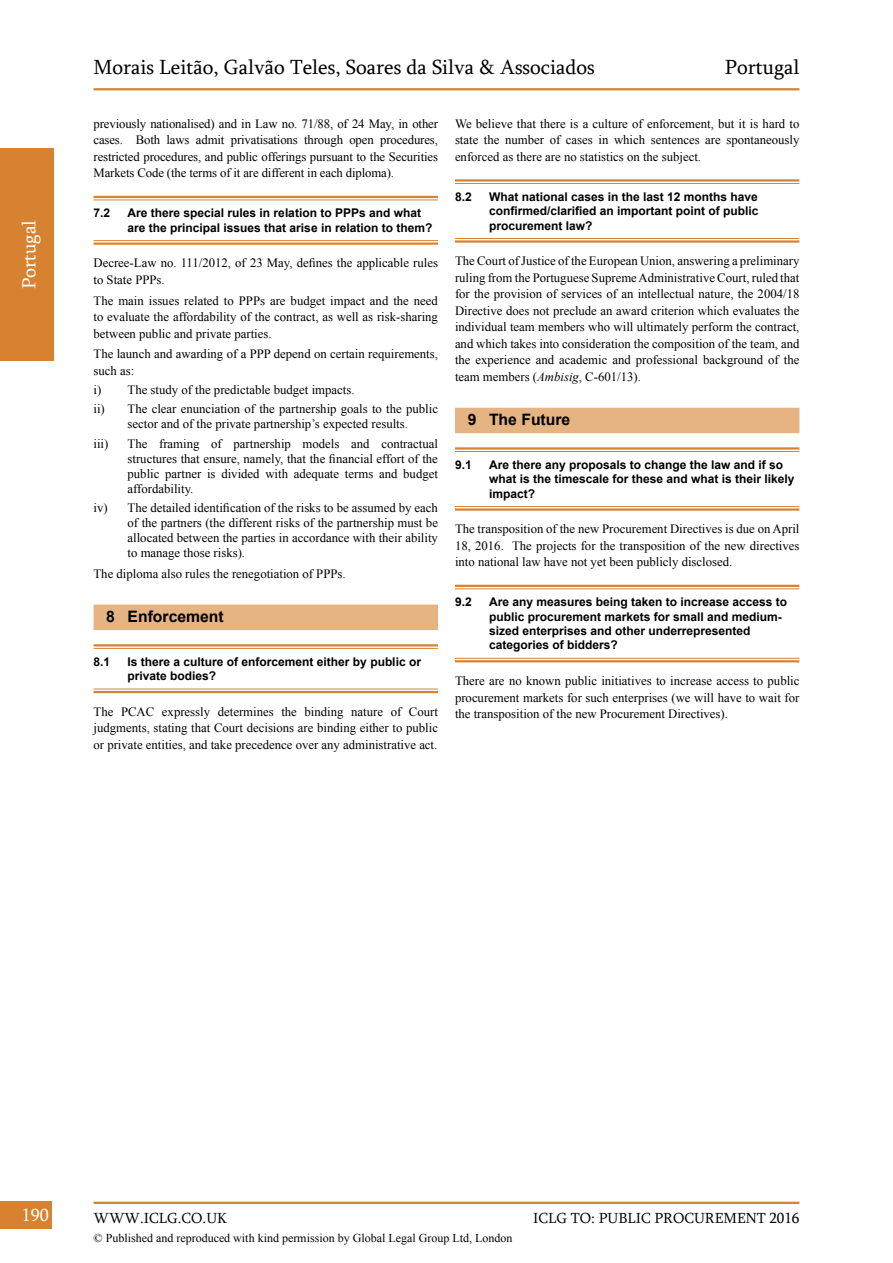
<style>
.page{position:relative;width:893px;height:1263px;background:#fff}
.page>*{position:absolute;margin:0;border:0;box-sizing:border-box;transform-origin:0 0}
.t1{font:21px "Sylfaen";color:#000}
.t2{font:19.5px "Sylfaen";color:#fff}
.t3{font:18px "Sylfaen";color:#fff}
.t4{font:700 15.75px "Arial";color:#000}
.t5{font:15px "Sylfaen";color:#000}
.t6{font:12.75px/16.5px "Times New Roman";color:#000;text-align:justify}
.t7{font:700 12px/14.4px "Arial";color:#000}
.t8{font:12px "Times New Roman";color:#000}
.s1{font-style:italic}
</style>
<div class="page">
<div style="left:0;top:1201px;width:52px;height:28px;background:#d68231"></div>
<hr style="left:94px;top:1202px;width:705px;height:2px;background:#d68231">
<div style="left:0;top:148px;width:53px;height:213px;background:#d68231"></div>
<hr style="left:455px;top:179px;width:344px;height:3px;background:#d68231">
<hr style="left:455px;top:183px;width:344px;height:1px;background:#d68231">
<hr style="left:455px;top:238px;width:344px;height:1px;background:#d68231">
<hr style="left:455px;top:240px;width:344px;height:3px;background:#d68231">
<div style="left:455px;top:408px;width:344px;height:25px;background:#e6b483"></div>
<hr style="left:455px;top:447px;width:344px;height:3px;background:#d68231">
<hr style="left:455px;top:451px;width:344px;height:1px;background:#d68231">
<hr style="left:455px;top:506px;width:344px;height:1px;background:#d68231">
<hr style="left:455px;top:508px;width:344px;height:3px;background:#d68231">
<hr style="left:455px;top:585px;width:344px;height:2px;background:#d68231">
<hr style="left:455px;top:588px;width:344px;height:1px;background:#d68231">
<hr style="left:455px;top:658px;width:344px;height:1px;background:#d68231">
<hr style="left:455px;top:660px;width:344px;height:2px;background:#d68231">
<hr style="left:94px;top:196px;width:344px;height:2px;background:#d68231">
<hr style="left:94px;top:200px;width:344px;height:1px;background:#d68231">
<hr style="left:94px;top:240px;width:344px;height:1px;background:#d68231">
<hr style="left:94px;top:242px;width:344px;height:3px;background:#d68231">
<div style="left:94px;top:605px;width:344px;height:25px;background:#e6b483"></div>
<hr style="left:94px;top:644px;width:344px;height:2px;background:#d68231">
<hr style="left:94px;top:648px;width:344px;height:1px;background:#d68231">
<hr style="left:94px;top:689px;width:344px;height:1px;background:#d68231">
<hr style="left:94px;top:691px;width:344px;height:2px;background:#d68231">
<hr style="left:94px;top:88px;width:705px;height:2px;background:#d68231">
<h2 class="t2" style="left:16px;top:289px;width:71px;rotate:-90deg">Portugal</h2>
<h1 class="t1" style="left:94px;top:53px;width:503px">Morais Leitão, Galvão Teles, Soares da Silva &amp; Associados</h1>
<h1 class="t1" style="left:725px;top:53px;width:76px">Portugal</h1>
<p class="t6" style="left:94px;top:115px;width:346px">previously nationalised) and in Law no. 71/88, of 24 May, in other cases. Both laws admit privatisations through open procedures, restricted procedures, and public offerings pursuant to the Securities Markets Code (the terms of it are different in each diploma).</p>
<p class="t7" style="left:94px;top:206px;width:18px">7.2</p>
<p class="t7" style="left:128px;top:206px;width:306px">Are there special rules in relation to PPPs and what are the principal issues that arise in relation to them?</p>
<p class="t6" style="left:94px;top:255px;width:346px">Decree-Law no. 111/2012, of 23 May, defines the applicable rules to State PPPs.</p>
<p class="t6" style="left:94px;top:292px;width:346px">The main issues related to PPPs are budget impact and the need to evaluate the affordability of the contract, as well as risk-sharing between public and private parties.</p>
<p class="t6" style="left:94px;top:346px;width:346px">The launch and awarding of a PPP depend on certain requirements, such as:</p>
<p class="t6" style="left:94px;top:380px;width:346px;line-height:19.2px">i) The study of the predictable budget impacts.<br>ii) The clear enunciation of the partnership goals to the public</p>
<p class="t6" style="left:128px;top:416px;width:282px">sector and of the private partnership’s expected results.</p>
<p class="t6" style="left:94px;top:435px;width:16px">iii)</p>
<p class="t6" style="left:128px;top:436px;width:312px;line-height:15px">The framing of partnership models and contractual structures that ensure, namely, that the financial effort of the public partner is divided with adequate terms and budget affordability.</p>
<p class="t6" style="left:128px;top:500px;width:312px;line-height:15px;text-indent:-34px">iv) The detailed identification of the risks to be assumed by each of the partners (the different risks of the partnership must be allocated between the parties in accordance with their ability to manage those risks).</p>
<p class="t6" style="left:94px;top:565px;width:254px">The diploma also rules the renegotiation of PPPs.</p>
<p class="t4" style="left:106px;top:605px;width:119px">8 Enforcement</p>
<p class="t7" style="left:94px;top:655px;width:18px">8.1</p>
<p class="t7" style="left:128px;top:655px;width:295px">Is there a culture of enforcement either by public or private bodies?</p>
<p class="t6" style="left:94px;top:703px;width:346px">The PCAC expressly determines the binding nature of Court judgments, stating that Court decisions are binding either to public or private entities, and take precedence over any administrative act.</p>
<p class="t6" style="left:455px;top:115px;width:346px">We believe that there is a culture of enforcement, but it is hard to state the number of cases in which sentences are spontaneously enforced as there are no statistics on the subject.</p>
<p class="t7" style="left:455px;top:190px;width:18px">8.2</p>
<p class="t7" style="left:489px;top:190px;width:271px;text-align:justify">What national cases in the last 12 months have confirmed/clarified an important point of public procurement law?</p>
<p class="t6" style="left:455px;top:253px;width:346px">The Court of Justice of the European Union, answering a preliminary ruling from the Portuguese Supreme Administrative Court, ruled that for the provision of services of an intellectual nature, the 2004/18<br>Directive does not preclude an award criterion which evaluates the individual team members who will ultimately perform the contract, and which takes into consideration the composition of the team, and the experience and academic and professional background of the team members (<span class="s1">Ambisig</span>, C-601/13).</p>
<p class="t4" style="left:468px;top:409px;width:104px">9 The Future</p>
<p class="t7" style="left:455px;top:458px;width:18px">9.1</p>
<p class="t7" style="left:489px;top:458px;width:307px">Are there any proposals to change the law and if so what is the timescale for these and what is their likely impact?</p>
<p class="t6" style="left:455px;top:521px;width:346px">The transposition of the new Procurement Directives is due on April 18, 2016. The projects for the transposition of the new directives into national law have not yet been publicly disclosed.</p>
<p class="t7" style="left:455px;top:595px;width:18px">9.2</p>
<p class="t7" style="left:489px;top:595px;width:300px">Are any measures being taken to increase access to public procurement markets for small and medium&shy;sized enterprises and other underrepresented categories of bidders?</p>
<p class="t6" style="left:455px;top:672px;width:346px">There are no known public initiatives to increase access to public procurement markets for such enterprises (we will have to wait for the transposition of the new Procurement Directives).</p>
<h3 class="t3" style="left:22px;top:1202px;width:29px">190</h3>
<p class="t5" style="left:94px;top:1208px;width:135px">WWW.ICLG.CO.UK</p>
<p class="t5" style="left:533px;top:1208px;width:268px">ICLG TO: PUBLIC PROCUREMENT 2016</p>
<p class="t8" style="left:94px;top:1229px;width:420px">© Published and reproduced with kind permission by Global Legal Group Ltd, London</p>
</div>
